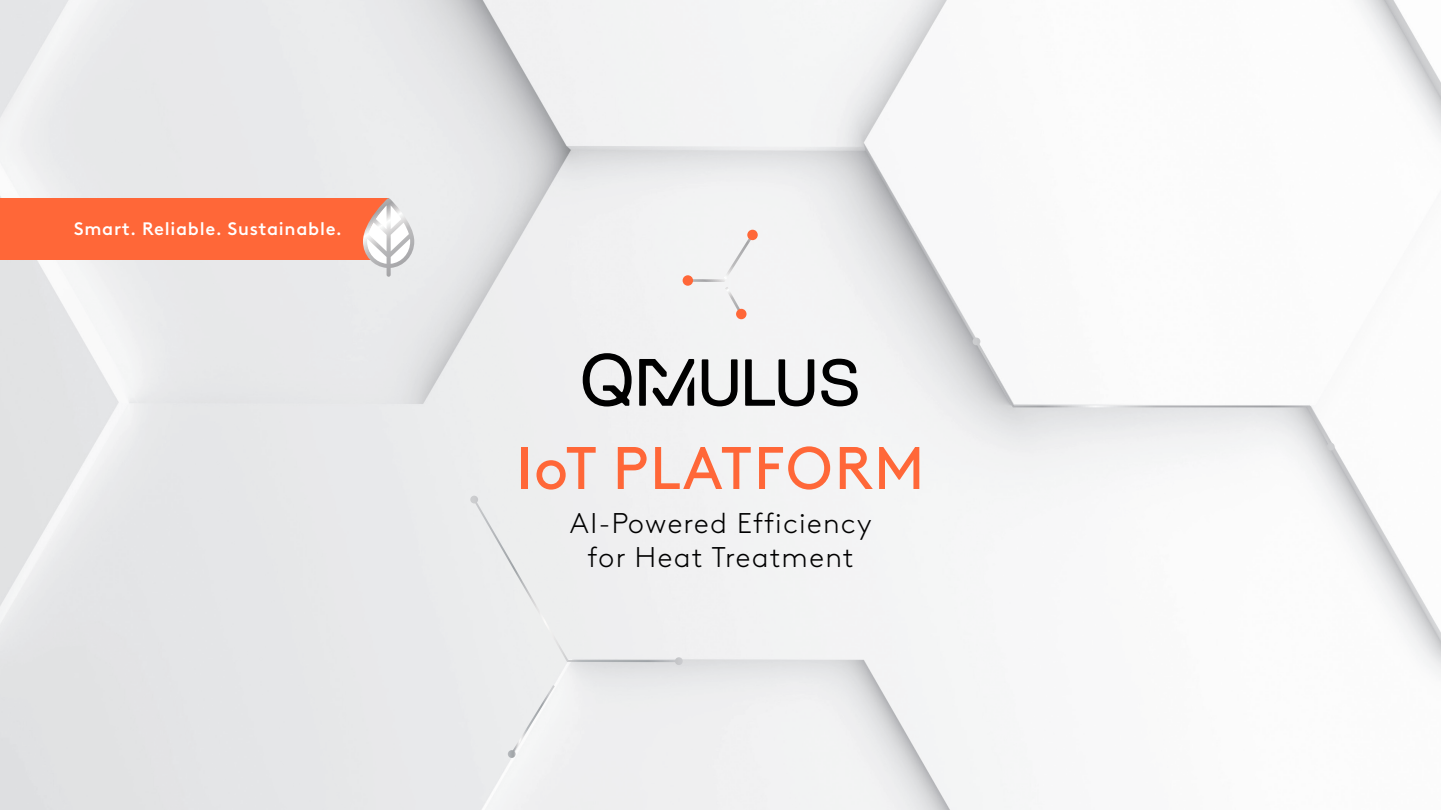
<style>
.page{position:relative;width:1441px;height:810px;background:#fff}
.page>*{position:absolute;margin:0;border:0;box-sizing:border-box;transform-origin:0 0}
.t1{font:60px "Brown LL";letter-spacing:.02em;color:#ff6738}
.t2{font:300 28.5px/33.8px "Brown LL";letter-spacing:.04em;color:#000;text-align:center}
.t3{font:500 18.08px "Brown LL";letter-spacing:.04em;color:#fff}
</style>
<div class="page">
<img style="left:0;top:0;width:1440px;height:810px">
<svg style="left:508px;top:683px;width:48px;height:75px"></svg>
<div style="left:470px;top:496px;width:212px;height:169px;background:#eee"></div>
<svg style="left:972px;top:338px;width:362px;height:113px"></svg>
<svg style="left:701px;top:359px;width:36px;height:47px"></svg>
<svg style="left:745px;top:359px;width:69px;height:47px"></svg>
<svg style="left:821px;top:359px;width:36px;height:47px"></svg>
<svg style="left:639px;top:359px;width:55px;height:47px"></svg>
<svg style="left:582px;top:353px;width:49px;height:54px"></svg>
<div style="left:0;top:198px;width:388px;height:62px;background:#ff6738"></div>
<svg style="left:363px;top:198px;width:52px;height:79px"></svg>
<div style="left:680px;top:227px;width:78px;height:95px;background:#f3f3f4"></div>
<div style="left:747px;top:230px;width:10px;height:10px;background:#ff6738;border-radius:50%"></div>
<div style="left:682px;top:275px;width:11px;height:11px;background:#ff6738;border-radius:50%"></div>
<div style="left:736px;top:309px;width:10px;height:10px;background:#ff6738;border-radius:50%"></div>
<p class="t3" style="left:74px;top:215px;width:269px">Smart. Reliable. Sustainable.</p>
<p class="t1" style="left:516px;top:423px;width:410px">IoT PLATFORM</p>
<p class="t2" style="left:569px;top:505px;width:303px">AI-Powered Efficiency for Heat Treatment</p>
</div>
